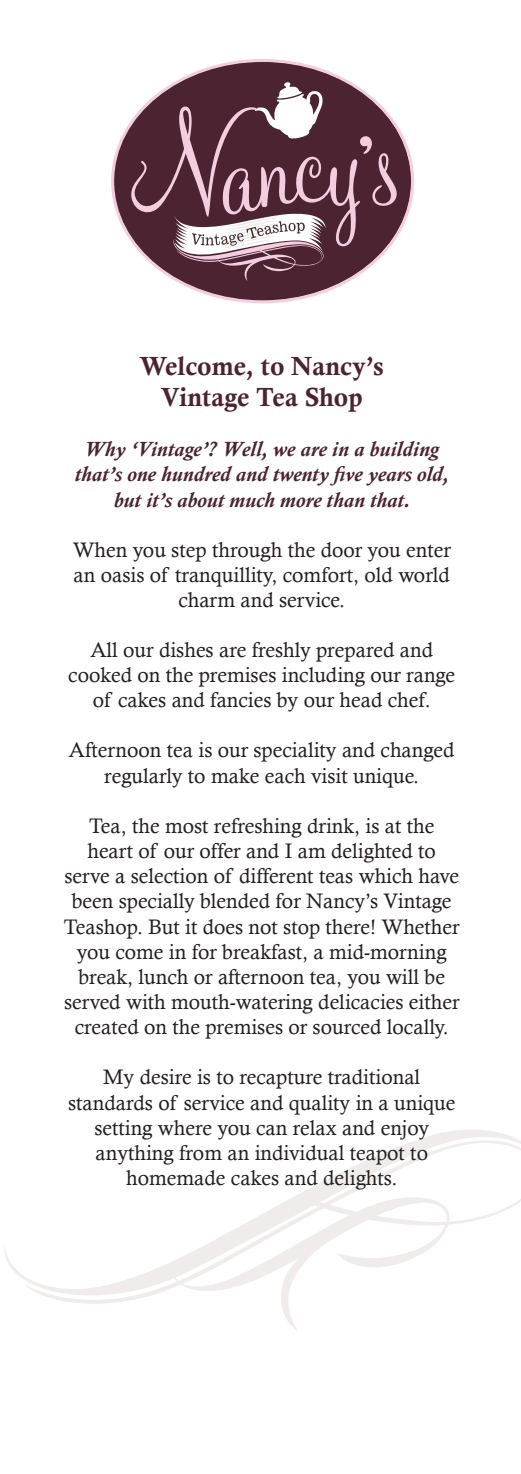
<style>
.page{position:relative;width:521px;height:1474px;background:#fff}
.page>*{position:absolute;margin:0;border:0;box-sizing:border-box;transform-origin:0 0}
.t1{font:26.25px/31.5px "Calis MT Bol";color:#4b2331;text-align:center}
.t2{font:21px/25.2px "Calisto";color:#231f20;text-align:center}
.t3{font:italic 700 21px/25.2px "Calisto";color:#4b2331;text-align:center}
</style>
<div class="page">
<svg style="left:5px;top:1130px;width:516px;height:200px"></svg>
<svg style="left:111px;top:59px;width:303px;height:244px;fill:#4b2331"></svg>
<p class="t1" style="left:139px;top:350px;width:246px">Welcome, to Nancy’s<br>Vintage Tea Shop</p>
<p class="t3" style="left:75px;top:436px;width:375px">Why ‘Vintage’? Well, we are in a building that’s one hundred and twenty five years old, but it’s about much more than that.</p>
<p class="t2" style="left:73px;top:536px;width:380px">When you step through the door you enter an oasis of tranquillity, comfort, old world charm and service.</p>
<p class="t2" style="left:68px;top:637px;width:388px">All our dishes are freshly prepared and cooked on the premises including our range of cakes and fancies by our head chef.</p>
<p class="t2" style="left:69px;top:737px;width:387px">Afternoon tea is our speciality and changed regularly to make each visit unique.</p>
<p class="t2" style="left:64px;top:812px;width:397px">Tea, the most refreshing drink, is at the heart of our offer and I am delighted to serve a selection of different teas which have been specially blended for Nancy’s Vintage Teashop. But it does not stop there! Whether you come in for breakfast, a mid-morning break, lunch or afternoon tea, you will be served with mouth-watering delicacies either created on the premises or sourced locally.</p>
<p class="t2" style="left:68px;top:1064px;width:389px">My desire is to recapture traditional standards of service and quality in a unique setting where you can relax and enjoy anything from an individual teapot to homemade cakes and delights.</p>
</div>
